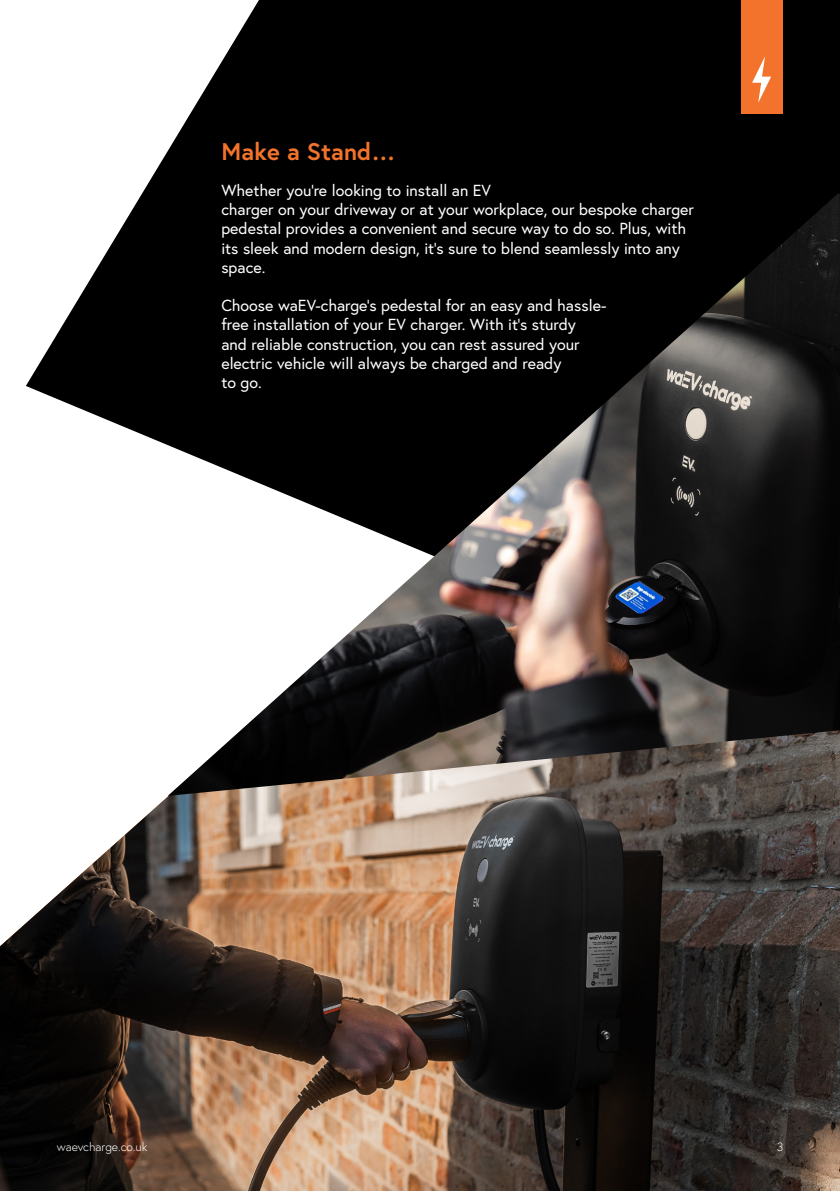
<style>
.page{position:relative;width:840px;height:1191px;background:#fff}
.page>*{position:absolute;margin:0;border:0;box-sizing:border-box;transform-origin:0 0}
.t1{font:700 24px "Europa";color:#f3732d}
.t2{font:16px/19.2px "Europa";color:#fff}
.t3{font:300 12px "Europa";color:#fff}
</style>
<div class="page">
<div style="left:550px;top:0;width:289px;height:194px;background:#000"></div>
<svg style="left:140px;top:0;width:410px;height:197px;background:#252525"></svg>
<div style="left:740px;top:0;width:42px;height:114px;background:#f3732d"></div>
<svg style="left:752px;top:57px;width:18px;height:45px"></svg>
<svg style="left:55px;top:197px;width:113px;height:249px;fill:#000"></svg>
<img style="left:0;top:796px;width:839px;height:395px">
<img style="left:0;top:338px;width:55px;height:547px">
<img style="left:168px;top:194px;width:671px;height:602px">
<p class="t1" style="left:221px;top:136px;width:175px">Make a Stand…</p>
<p class="t2" style="left:221px;top:180px;width:474px">Whether you’re looking to install an EV<br>charger on your driveway or at your workplace, our bespoke charger pedestal provides a convenient and secure way to do so. Plus, with its sleek and modern design, it’s sure to blend seamlessly into any space.</p>
<p class="t2" style="left:221px;top:296px;width:386px">Choose waEV-charge’s pedestal for an easy and hassle&shy;free installation of your EV charger. With it’s sturdy<br>and reliable construction, you can rest assured your electric vehicle will always be charged and ready<br>to go.</p>
<p class="t3" style="left:57px;top:1139px;width:92px">waevcharge.co.uk</p>
<p class="t3" style="left:776px;top:1139px;width:8px">3</p>
</div>
